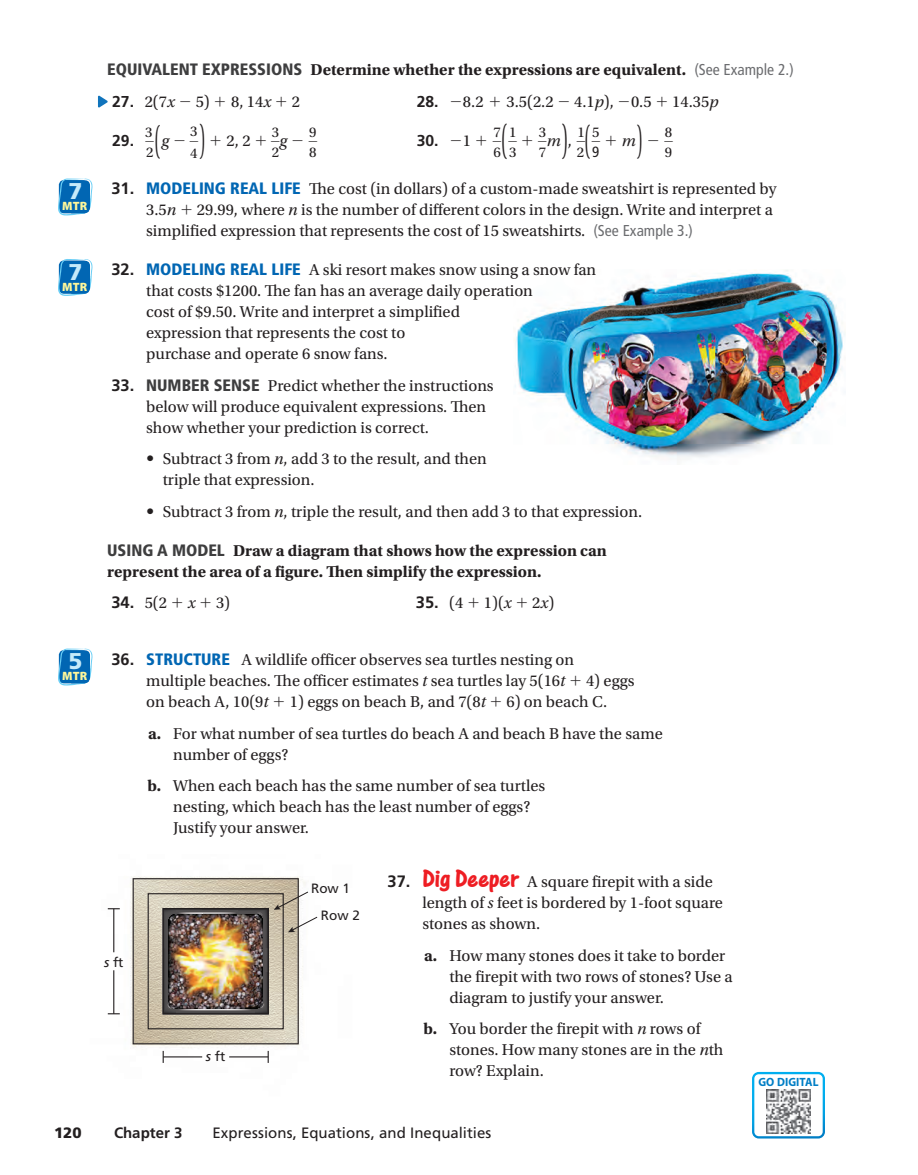
<style>
.page{position:relative;width:918px;height:1175px;background:#fff}
.page>*{position:absolute;margin:0;border:0;box-sizing:border-box;transform-origin:0 0}
.t1{font:38.25px "Utopia Std";color:#231f20;scale:.43 1}
.t2{font:36.9px "Utopia Std";color:#231f20;scale:.43 1}
.t3{font:36.3px "Utopia Std";color:#231f20;scale:.43 1}
.t4{font:900 22.8px "Frutiger LT Std";color:#c6eafa}
.t5{font:16.5px/21px "Utopia Std";color:#231f20}
.t6{font:700 16.5px/21px "Utopia Std";color:#231f20}
.t7{font:italic 16.5px "Utopia Std";color:#231f20}
.t8{font:700 15.75px "Frutiger LT Std";color:#231f20}
.t9{font:15px "Frutiger LT Std";letter-spacing:.005em;color:#231f20}
.t10{font:700 15px "Frutiger LT Std";color:#231f20}
.t11{font:900 15px "Frutiger LT Std";color:#231f20}
.t12{font:14.85px/20.2px "Utopia Std";color:#231f20}
.t13{font:condensed 14.85px "Frutiger LT Std";color:#231f20}
.t14{font:13.5px/26.7px "Frutiger LT Std";color:#231f20}
.t15{font:900 12.15px "Myriad Pro";color:#fff79a}
.t16{font:700 12px "Myriad Pro";letter-spacing:.01em;color:#007ec5;scale:.95 1}
.s1{font-family:"Frutiger LT Std";font-weight:900;font-stretch:condensed;color:#3e3e3f}
.s2{font-family:"Frutiger LT Std";font-weight:400;font-stretch:condensed;font-size:15.75px;color:#6c6d70}
.s3{font-family:"Frutiger LT Std";font-weight:700;font-size:15.75px}
.s4{font-style:italic}
.s5{font-family:"Utopia Std";font-weight:400;font-size:16.5px}
.s6{font-size:38.1px}
.s7{font-style:normal}
.s8{font-size:36.9px}
.s9{font-family:"Frutiger LT Std";font-weight:700}
.s10{font-family:"Frutiger LT Std";font-weight:900;font-stretch:condensed;color:#0166b3}
.s11{font-family:"Frutiger LT Std";font-stretch:condensed;font-size:15.75px;color:#6c6d70}
.s12{font-weight:700}
.s13{font-family:"One Stroke Script Com";font-weight:700;font-size:25.5px;color:#ee1d23}
</style>
<div class="page">
<img style="left:515px;top:270px;width:330px;height:188px">
<img style="left:107px;top:876px;width:193px;height:187px">
<hr style="left:113px;top:908px;width:1px;height:44px;background:#231f20">
<hr style="left:113px;top:970px;width:1px;height:43px;background:#231f20">
<svg style="left:108px;top:1013px;width:12px;height:1px"></svg>
<hr style="left:163px;top:1056px;width:39px;height:1px;background:#231f20">
<hr style="left:229px;top:1056px;width:39px;height:1px;background:#231f20">
<svg style="left:268px;top:1050px;width:1px;height:12px"></svg>
<img style="left:133px;top:878px;width:185px;height:166px">
<svg style="left:752px;top:1071px;width:73px;height:67px"></svg>
<div style="left:754px;top:1074px;width:69px;height:62px;background:#fff;border-radius:4px"></div>
<img style="left:767px;top:1089px;width:43px;height:44px">
<svg style="left:98px;top:95px;width:10px;height:13px"></svg>
<svg style="left:58px;top:178px;width:35px;height:37px"></svg>
<svg style="left:58px;top:259px;width:35px;height:37px"></svg>
<svg style="left:58px;top:648px;width:35px;height:37px"></svg>
<h3 class="t4" style="left:69px;top:178px;width:15px">7</h3>
<p class="t15" style="left:62px;top:199px;width:26px">MTR</p>
<h3 class="t4" style="left:69px;top:258px;width:15px">7</h3>
<p class="t15" style="left:62px;top:279px;width:26px">MTR</p>
<h3 class="t4" style="left:69px;top:648px;width:15px">5</h3>
<p class="t15" style="left:62px;top:669px;width:26px">MTR</p>
<p class="t6" style="left:107px;top:61px;width:688px"><span class="s1">EQUIVALENT EXPRESSIONS</span> Determine whether the expressions are equivalent. <span class="s2">(See Example 2.)</span></p>
<p class="t5" style="left:112px;top:92px;width:99px"><span class="s3">27.</span> 2(7<span class="s4">x</span> − 5)</p>
<p class="t5" style="left:231px;top:92px;width:70px">8, 14<span class="s4">x</span> 2</p>
<p class="t8" style="left:417px;top:95px;width:68px">28. −<span class="s5">8.2</span></p>
<p class="t5" style="left:507px;top:92px;width:213px">3.5(2.2 − 4.1<span class="s4">p</span>), −0.5 14.35<span class="s4">p</span></p>
<p class="t8" style="left:112px;top:134px;width:23px">29.</p>
<p class="t12" style="left:145px;top:123px;width:10px">3<br>2</p>
<h3 class="t3" style="left:155px;top:127px;width:119px">(<sup>g</sup>− <span class="s6">)</span></h3>
<p class="t12" style="left:190px;top:122px;width:9px;line-height:21.3px">3<br>4</p>
<p class="t5" style="left:227px;top:131px;width:26px">2, 2</p>
<p class="t12" style="left:272px;top:123px;width:9px">3<br>2</p>
<p class="t7" style="left:280px;top:134px;width:26px">g −</p>
<p class="t12" style="left:309px;top:123px;width:9px">9<br>8</p>
<p class="t8" style="left:417px;top:134px;width:56px">30. −<span class="s5">1</span></p>
<p class="t12" style="left:493px;top:123px;width:9px">7<br>6</p>
<h1 class="t1" style="left:501px;top:126px;width:15px">(</h1>
<p class="t12" style="left:509px;top:123px;width:9px">1<br>3</p>
<p class="t12" style="left:539px;top:123px;width:9px">3<br>7</p>
<p class="t7" style="left:547px;top:134px;width:27px">m <span class="s7">,</span></p>
<h1 class="t1" style="left:562px;top:126px;width:68px">) <span class="s8">(</span></h1>
<h2 class="t2" style="left:637px;top:126px;width:15px">)</h2>
<p class="t12" style="left:665px;top:123px;width:9px">8<br>9</p>
<p class="t5" style="left:146px;top:179px;width:632px;text-indent:-35px"><span class="s9">31.</span> <span class="s10">MODELING REAL LIFE</span> The cost (in dollars) of a custom-made sweatshirt is represented by<br>3.5<span class="s4">n</span> 29.99, where <span class="s4">n</span> is the number of different colors in the design. Write and interpret a simplified expression that represents the cost of 15 sweatshirts. <span class="s11">(See Example 3.)</span></p>
<p class="t5" style="left:146px;top:260px;width:452px;text-indent:-35px"><span class="s9">32.</span> <span class="s10">MODELING REAL LIFE</span> A ski resort makes snow using a snow fan that costs $1200. The fan has an average daily operation<br>cost of $9.50. Write and interpret a simplified<br>expression that represents the cost to<br>purchase and operate 6 snow fans.</p>
<p class="t5" style="left:146px;top:376px;width:349px;text-indent:-35px"><span class="s9">33.</span> <span class="s1">NUMBER SENSE</span> Predict whether the instructions below will produce equivalent expressions. Then show whether your prediction is correct.</p>
<p class="t5" style="left:163px;top:449px;width:326px;text-indent:-16px"><span class="s9">•</span> Subtract 3 from <span class="s4">n</span>, add 3 to the result, and then triple that expression.</p>
<p class="t5" style="left:146px;top:502px;width:497px"><span class="s9">•</span> Subtract 3 from <span class="s4">n</span>, triple the result, and then add 3 to that expression.</p>
<p class="t6" style="left:107px;top:541px;width:501px"><span class="s1">USING A MODEL</span> Draw a diagram that shows how the expression can represent the area of a figure. Then simplify the expression.</p>
<p class="t5" style="left:111px;top:593px;width:120px"><span class="s9">34.</span> 5(2 <span class="s4">x</span> 3)</p>
<p class="t5" style="left:416px;top:593px;width:140px"><span class="s9">35.</span> (4 1)(<span class="s4">x</span> 2<span class="s4">x</span>)</p>
<p class="t12" style="left:577px;top:123px;width:10px">1<br>2</p>
<p class="t12" style="left:592px;top:123px;width:9px">5</p>
<p class="t7" style="left:622px;top:134px;width:15px">m</p>
<p class="t13" style="left:592px;top:146px;width:9px">9</p>
<p class="t5" style="left:146px;top:650px;width:429px;text-indent:-35px"><span class="s9">36.</span> <span class="s10">STRUCTURE</span> A wildlife officer observes sea turtles nesting on multiple beaches. The officer estimates <span class="s4">t</span> sea turtles lay 5(16<span class="s4">t</span></p>
<p class="t5" style="left:586px;top:671px;width:50px">4) eggs</p>
<p class="t14" style="left:104px;top:950px;width:21px"><span class="s4">s</span> ft</p>
<p class="t5" style="left:146px;top:692px;width:124px">on beach A, 10(9<span class="s4">t</span></p>
<p class="t5" style="left:148px;top:687px;width:516px;line-height:31.5px;text-indent:142px">1) eggs on beach B, and 7(8<span class="s4">t</span> 6) on beach C.<br><span class="s12">a.</span> For what number of sea turtles do beach A and beach B have the same</p>
<p class="t5" style="left:147px;top:740px;width:399px;line-height:31.5px;text-indent:26px">number of eggs?<br><span class="s12">b.</span> When each beach has the same number of sea turtles</p>
<p class="t5" style="left:173px;top:797px;width:359px">nesting, which beach has the least number of eggs?<br>Justify your answer.</p>
<p class="t14" style="left:206px;top:1044px;width:21px"><span class="s4">s</span> ft</p>
<p class="t14" style="left:321px;top:876px;width:41px;text-indent:-10px">Row 1<br>Row 2</p>
<p class="t5" style="left:422px;top:872px;width:302px;text-indent:-35px"><span class="s9">37.</span> <span class="s13">Dig Deeper</span> A square firepit with a side length of <span class="s4">s</span> feet is bordered by 1-foot square stones as shown.</p>
<p class="t5" style="left:449px;top:946px;width:285px;text-indent:-25px"><span class="s12">a.</span> How many stones does it take to border the firepit with two rows of stones? Use a diagram to justify your answer.</p>
<p class="t5" style="left:449px;top:1019px;width:276px;text-indent:-26px"><span class="s12">b.</span> You border the firepit with <span class="s4">n</span> rows of stones. How many stones are in the <span class="s4">n</span>th row? Explain.</p>
<p class="t16" style="left:758px;top:1075px;width:65px">GO DIGITAL</p>
<p class="t11" style="left:54px;top:1123px;width:29px">120</p>
<p class="t10" style="left:114px;top:1126px;width:70px">Chapter 3</p>
<p class="t9" style="left:212px;top:1126px;width:281px">Expressions, Equations, and Inequalities</p>
</div>
